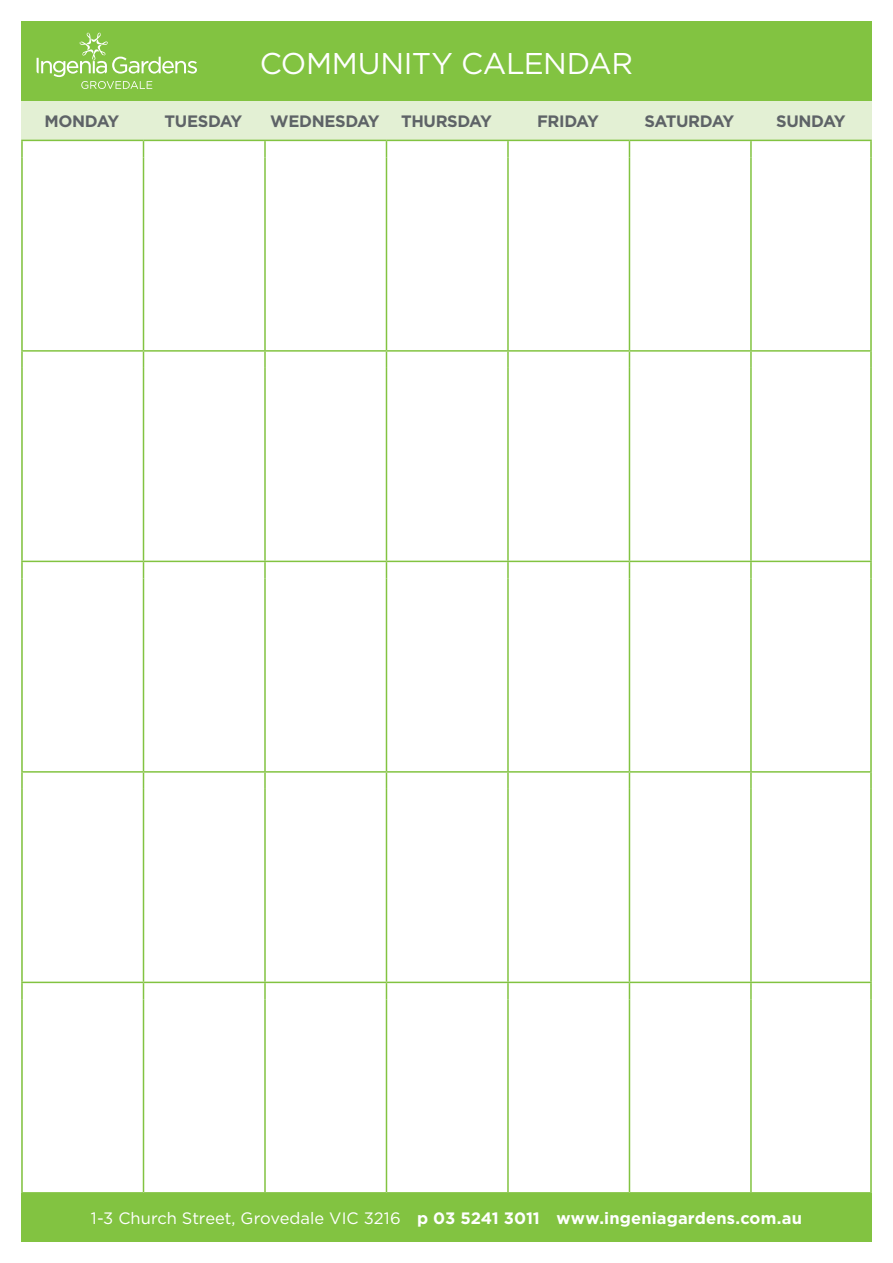
<style>
.page{position:relative;width:893px;height:1263px;background:#fff}
.page>*{position:absolute;margin:0;border:0;box-sizing:border-box;transform-origin:0 0}
.t1{font:30px "Gotham";letter-spacing:-.01em;color:#fff}
.t2{font:700 16.5px "Gotham";letter-spacing:.005em;color:#fff}
.t3{font:700 16.5px "Gotham";letter-spacing:-.02em;color:#5e6367}
.s1{font-weight:400}
</style>
<div class="page">
<div style="left:21px;top:101px;width:851px;height:1107px;background:#e3f0d4"></div>
<div style="left:21px;top:1193px;width:851px;height:49px;background:#82c341"></div>
<div style="left:21px;top:21px;width:851px;height:80px;background:#82c341"></div>
<div style="left:23px;top:141px;width:847px;height:1051px;background:#fff"></div>
<hr style="left:21px;top:140px;width:122px;height:1px;background:#82c341">
<svg style="left:21px;top:141px;width:2px;height:16px"></svg>
<hr style="left:143px;top:140px;width:122px;height:1px;background:#82c341">
<svg style="left:143px;top:141px;width:1px;height:16px"></svg>
<hr style="left:265px;top:140px;width:121px;height:1px;background:#82c341">
<svg style="left:264px;top:141px;width:2px;height:16px"></svg>
<hr style="left:386px;top:140px;width:122px;height:1px;background:#82c341">
<svg style="left:386px;top:141px;width:1px;height:16px"></svg>
<hr style="left:508px;top:140px;width:121px;height:1px;background:#82c341">
<svg style="left:507px;top:141px;width:2px;height:16px"></svg>
<hr style="left:629px;top:140px;width:122px;height:1px;background:#82c341">
<svg style="left:629px;top:141px;width:1px;height:16px"></svg>
<hr style="left:751px;top:140px;width:121px;height:1px;background:#82c341">
<svg style="left:750px;top:141px;width:2px;height:16px"></svg>
<svg style="left:870px;top:141px;width:2px;height:16px"></svg>
<hr style="left:21px;top:157px;width:2px;height:193px;background:#82c341">
<hr style="left:143px;top:157px;width:1px;height:193px;background:#82c341">
<hr style="left:264px;top:157px;width:2px;height:193px;background:#82c341">
<hr style="left:386px;top:157px;width:1px;height:193px;background:#82c341">
<hr style="left:507px;top:157px;width:2px;height:193px;background:#82c341">
<hr style="left:629px;top:157px;width:1px;height:193px;background:#82c341">
<hr style="left:750px;top:157px;width:2px;height:193px;background:#82c341">
<hr style="left:870px;top:157px;width:2px;height:193px;background:#82c341">
<hr style="left:21px;top:350px;width:122px;height:2px;background:#82c341">
<svg style="left:21px;top:352px;width:2px;height:16px"></svg>
<hr style="left:143px;top:350px;width:122px;height:2px;background:#82c341">
<svg style="left:143px;top:352px;width:1px;height:16px"></svg>
<hr style="left:265px;top:350px;width:121px;height:2px;background:#82c341">
<svg style="left:264px;top:352px;width:2px;height:16px"></svg>
<hr style="left:386px;top:350px;width:122px;height:2px;background:#82c341">
<svg style="left:386px;top:352px;width:1px;height:16px"></svg>
<hr style="left:508px;top:350px;width:121px;height:2px;background:#82c341">
<svg style="left:507px;top:352px;width:2px;height:16px"></svg>
<hr style="left:629px;top:350px;width:122px;height:2px;background:#82c341">
<svg style="left:629px;top:352px;width:1px;height:16px"></svg>
<hr style="left:751px;top:350px;width:121px;height:2px;background:#82c341">
<svg style="left:750px;top:352px;width:2px;height:16px"></svg>
<svg style="left:870px;top:352px;width:2px;height:16px"></svg>
<hr style="left:21px;top:368px;width:2px;height:193px;background:#82c341">
<hr style="left:143px;top:368px;width:1px;height:193px;background:#82c341">
<hr style="left:264px;top:368px;width:2px;height:193px;background:#82c341">
<hr style="left:386px;top:368px;width:1px;height:193px;background:#82c341">
<hr style="left:507px;top:368px;width:2px;height:193px;background:#82c341">
<hr style="left:629px;top:368px;width:1px;height:193px;background:#82c341">
<hr style="left:750px;top:368px;width:2px;height:193px;background:#82c341">
<hr style="left:870px;top:368px;width:2px;height:193px;background:#82c341">
<hr style="left:21px;top:561px;width:122px;height:1px;background:#82c341">
<svg style="left:21px;top:562px;width:2px;height:16px"></svg>
<hr style="left:143px;top:561px;width:122px;height:1px;background:#82c341">
<svg style="left:143px;top:562px;width:1px;height:16px"></svg>
<hr style="left:265px;top:561px;width:121px;height:1px;background:#82c341">
<svg style="left:264px;top:562px;width:2px;height:16px"></svg>
<hr style="left:386px;top:561px;width:122px;height:1px;background:#82c341">
<svg style="left:386px;top:562px;width:1px;height:16px"></svg>
<hr style="left:508px;top:561px;width:121px;height:1px;background:#82c341">
<svg style="left:507px;top:562px;width:2px;height:16px"></svg>
<hr style="left:629px;top:561px;width:122px;height:1px;background:#82c341">
<svg style="left:629px;top:562px;width:1px;height:16px"></svg>
<hr style="left:751px;top:561px;width:121px;height:1px;background:#82c341">
<svg style="left:750px;top:562px;width:2px;height:16px"></svg>
<svg style="left:870px;top:562px;width:2px;height:16px"></svg>
<hr style="left:21px;top:578px;width:2px;height:193px;background:#82c341">
<hr style="left:143px;top:578px;width:1px;height:193px;background:#82c341">
<hr style="left:264px;top:578px;width:2px;height:193px;background:#82c341">
<hr style="left:386px;top:578px;width:1px;height:193px;background:#82c341">
<hr style="left:507px;top:578px;width:2px;height:193px;background:#82c341">
<hr style="left:629px;top:578px;width:1px;height:193px;background:#82c341">
<hr style="left:750px;top:578px;width:2px;height:193px;background:#82c341">
<hr style="left:870px;top:578px;width:2px;height:193px;background:#82c341">
<hr style="left:21px;top:771px;width:122px;height:2px;background:#82c341">
<svg style="left:21px;top:773px;width:2px;height:16px"></svg>
<hr style="left:143px;top:771px;width:122px;height:2px;background:#82c341">
<svg style="left:143px;top:773px;width:1px;height:16px"></svg>
<hr style="left:265px;top:771px;width:121px;height:2px;background:#82c341">
<svg style="left:264px;top:773px;width:2px;height:16px"></svg>
<hr style="left:386px;top:771px;width:122px;height:2px;background:#82c341">
<svg style="left:386px;top:773px;width:1px;height:16px"></svg>
<hr style="left:508px;top:771px;width:121px;height:2px;background:#82c341">
<svg style="left:507px;top:773px;width:2px;height:16px"></svg>
<hr style="left:629px;top:771px;width:122px;height:2px;background:#82c341">
<svg style="left:629px;top:773px;width:1px;height:16px"></svg>
<hr style="left:751px;top:771px;width:121px;height:2px;background:#82c341">
<svg style="left:750px;top:773px;width:2px;height:16px"></svg>
<svg style="left:870px;top:773px;width:2px;height:16px"></svg>
<hr style="left:21px;top:789px;width:2px;height:193px;background:#82c341">
<hr style="left:143px;top:789px;width:1px;height:193px;background:#82c341">
<hr style="left:264px;top:789px;width:2px;height:193px;background:#82c341">
<hr style="left:386px;top:789px;width:1px;height:193px;background:#82c341">
<hr style="left:507px;top:789px;width:2px;height:193px;background:#82c341">
<hr style="left:629px;top:789px;width:1px;height:193px;background:#82c341">
<hr style="left:750px;top:789px;width:2px;height:193px;background:#82c341">
<hr style="left:870px;top:789px;width:2px;height:193px;background:#82c341">
<hr style="left:21px;top:982px;width:122px;height:1px;background:#82c341">
<svg style="left:21px;top:983px;width:2px;height:16px"></svg>
<hr style="left:143px;top:982px;width:122px;height:1px;background:#82c341">
<svg style="left:143px;top:983px;width:1px;height:16px"></svg>
<hr style="left:265px;top:982px;width:121px;height:1px;background:#82c341">
<svg style="left:264px;top:983px;width:2px;height:16px"></svg>
<hr style="left:386px;top:982px;width:122px;height:1px;background:#82c341">
<svg style="left:386px;top:983px;width:1px;height:16px"></svg>
<hr style="left:508px;top:982px;width:121px;height:1px;background:#82c341">
<svg style="left:507px;top:983px;width:2px;height:16px"></svg>
<hr style="left:629px;top:982px;width:122px;height:1px;background:#82c341">
<svg style="left:629px;top:983px;width:1px;height:16px"></svg>
<hr style="left:751px;top:982px;width:121px;height:1px;background:#82c341">
<svg style="left:750px;top:983px;width:2px;height:16px"></svg>
<svg style="left:870px;top:983px;width:2px;height:16px"></svg>
<hr style="left:21px;top:999px;width:2px;height:193px;background:#82c341">
<hr style="left:143px;top:999px;width:1px;height:193px;background:#82c341">
<hr style="left:264px;top:999px;width:2px;height:193px;background:#82c341">
<hr style="left:386px;top:999px;width:1px;height:193px;background:#82c341">
<hr style="left:507px;top:999px;width:2px;height:193px;background:#82c341">
<hr style="left:629px;top:999px;width:1px;height:193px;background:#82c341">
<hr style="left:750px;top:999px;width:2px;height:193px;background:#82c341">
<hr style="left:870px;top:999px;width:2px;height:193px;background:#82c341">
<hr style="left:21px;top:1192px;width:122px;height:1px;background:#82c341">
<hr style="left:143px;top:1192px;width:122px;height:1px;background:#82c341">
<hr style="left:265px;top:1192px;width:121px;height:1px;background:#82c341">
<hr style="left:386px;top:1192px;width:122px;height:1px;background:#82c341">
<hr style="left:508px;top:1192px;width:121px;height:1px;background:#82c341">
<hr style="left:629px;top:1192px;width:122px;height:1px;background:#82c341">
<hr style="left:751px;top:1192px;width:121px;height:1px;background:#82c341">
<svg style="left:37px;top:33px;width:160px;height:56px"></svg>
<h1 class="t1" style="left:260px;top:44px;width:375px">COMMUNITY CALENDAR</h1>
<p class="t3" style="left:45px;top:110px;width:76px">MONDAY</p>
<p class="t3" style="left:165px;top:110px;width:79px">TUESDAY</p>
<p class="t3" style="left:270px;top:110px;width:111px">WEDNESDAY</p>
<p class="t3" style="left:401px;top:110px;width:92px">THURSDAY</p>
<p class="t3" style="left:537px;top:110px;width:63px">FRIDAY</p>
<p class="t3" style="left:645px;top:110px;width:91px">SATURDAY</p>
<p class="t3" style="left:776px;top:110px;width:71px">SUNDAY</p>
<p class="t2" style="left:91px;top:1207px;width:713px"><span class="s1">1-3 Church Street, Grovedale VIC 3216</span> p 03 5241 3011 www.ingeniagardens.com.au</p>
</div>
